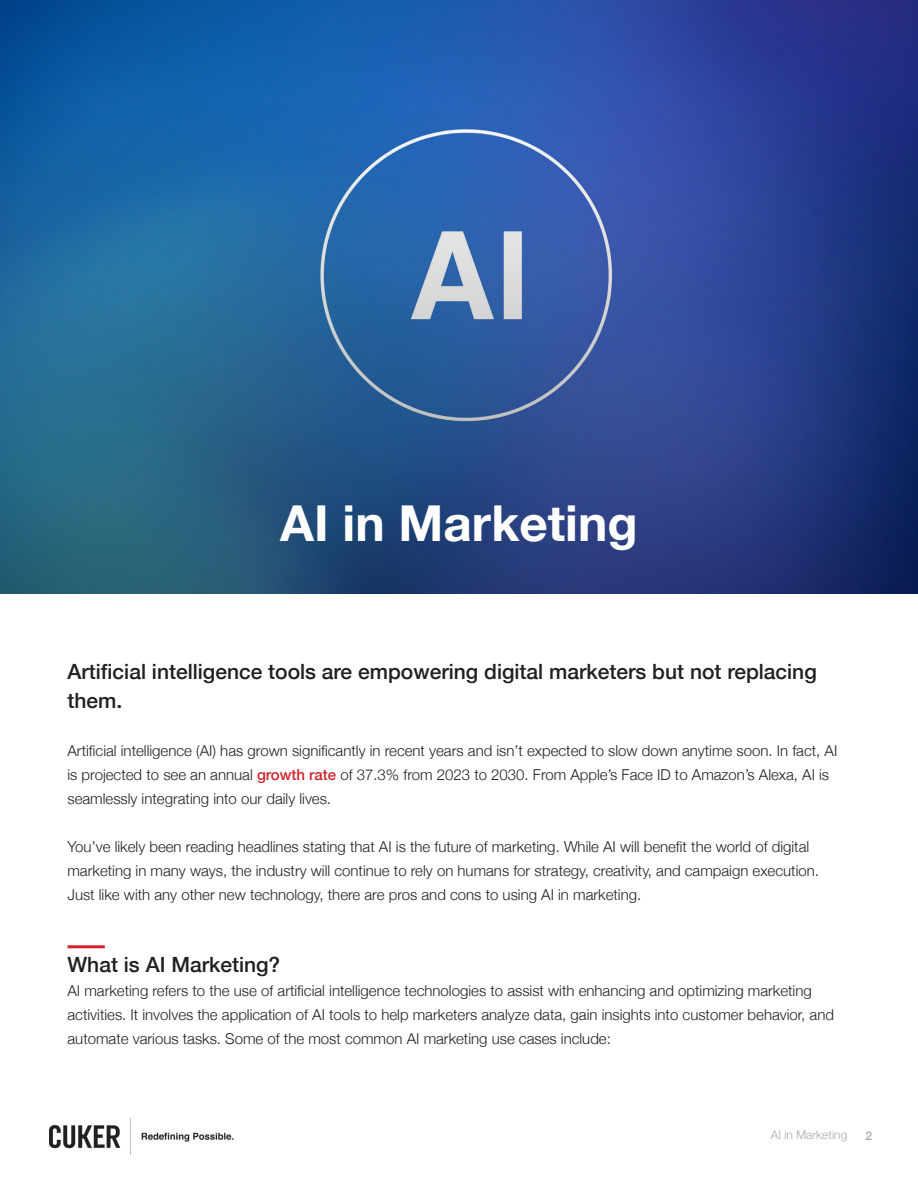
<style>
.page{position:relative;width:918px;height:1188px;background:#fff}
.page>*{position:absolute;margin:0;border:0;box-sizing:border-box;transform-origin:0 0}
.t1{font:700 49.5px "Helvetica Neue";color:#fff}
.t2{font:500 21px/28.5px "Helvetica Neue";color:#231f20}
.t3{font:300 15px/24px "Helvetica Neue";color:#231f20}
.t4{font:300 12px "Helvetica Neue";color:#a7aaac}
.t5{font:500 12px "Helvetica Neue";color:#a7aaac}
.s1{font-weight:500;color:#d1232a}
</style>
<div class="page">
<img style="left:50px;top:1118px;width:183px;height:37px">
<svg style="left:0;top:0;width:918px;height:594px;background:#275596"></svg>
<hr style="left:68px;top:945px;width:37px;height:3px;background:#d1232a">
<p class="t1" style="left:280px;top:485px;width:359px">AI in Marketing</p>
<p class="t2" style="left:68px;top:656px;width:751px">Artificial intelligence tools are empowering digital marketers but not replacing them.</p>
<p class="t3" style="left:68px;top:737px;width:771px">Artificial intelligence (AI) has grown significantly in recent years and isn’t expected to slow down anytime soon. In fact, AI is projected to see an annual <span class="s1">growth rate</span> of 37.3% from 2023 to 2030. From Apple’s Face ID to Amazon’s Alexa, AI is seamlessly integrating into our daily lives.</p>
<p class="t3" style="left:68px;top:833px;width:753px">You’ve likely been reading headlines stating that AI is the future of marketing. While AI will benefit the world of digital marketing in many ways, the industry will continue to rely on humans for strategy, creativity, and campaign execution.<br>Just like with any other new technology, there are pros and cons to using AI in marketing.</p>
<p class="t2" style="left:68px;top:948px;width:214px">What is AI Marketing?</p>
<p class="t3" style="left:68px;top:977px;width:768px">AI marketing refers to the use of artificial intelligence technologies to assist with enhancing and optimizing marketing activities. It involves the application of AI tools to help marketers analyze data, gain insights into customer behavior, and automate various tasks. Some of the most common AI marketing use cases include:</p>
<p class="t4" style="left:771px;top:1125px;width:78px">AI in Marketing</p>
<p class="t5" style="left:866px;top:1126px;width:8px">2</p>
</div>
